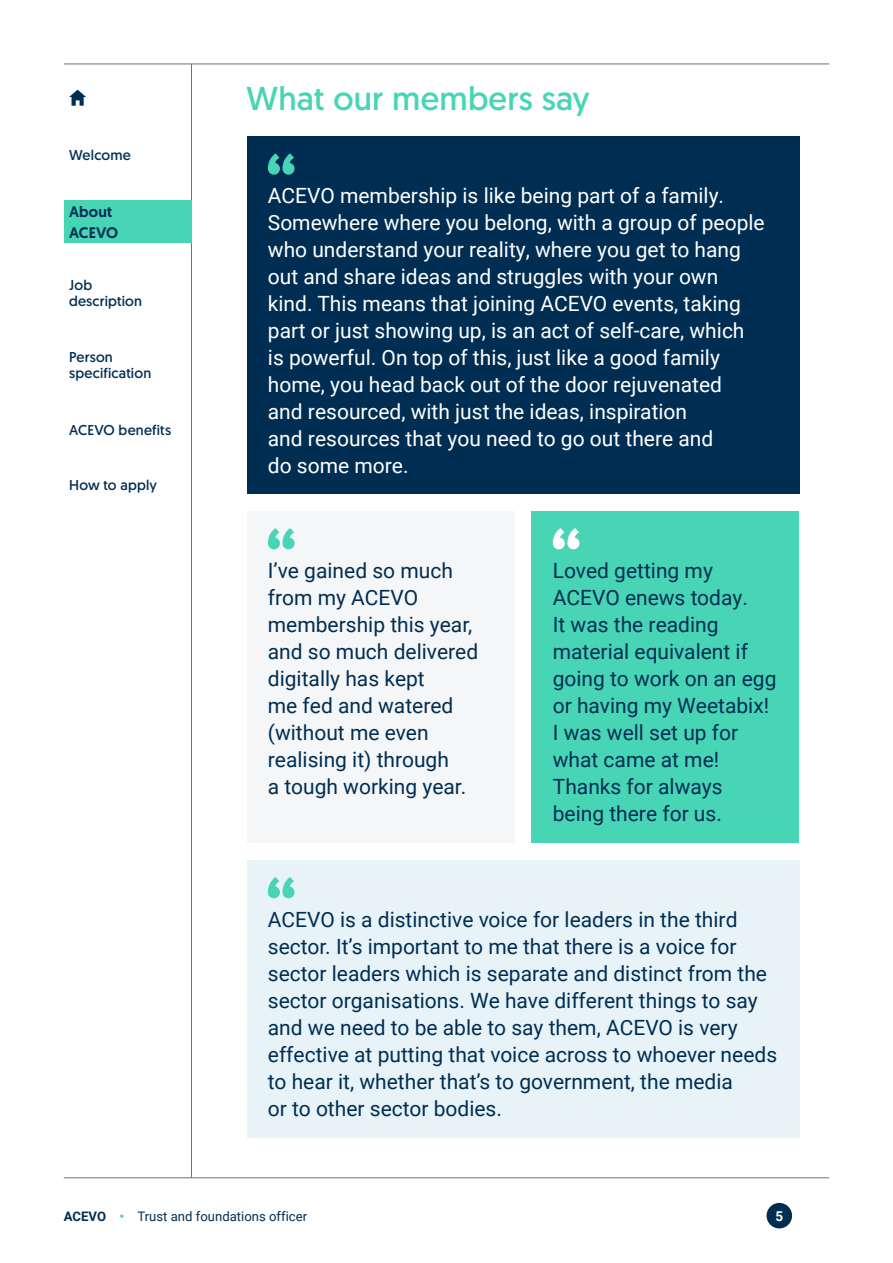
<style>
.page{position:relative;width:893px;height:1263px;background:#fff}
.page>*{position:absolute;margin:0;border:0;box-sizing:border-box;transform-origin:0 0}
.t1{font:33px "Geomanist";letter-spacing:.01em;color:#48d5b5}
.t2{font:21px/27px "Roboto";color:#002e53}
.t3{font:21px/27px "Roboto";color:#fff}
.t4{font:500 15.15px/20.1px "Geomanist";letter-spacing:.01em;color:#002e53}
.t5{font:14.25px/15.8px "Geomanist";letter-spacing:.015em;color:#002e53}
.t6{font:700 13.5px "Roboto";color:#fff}
.t7{font:13.2px "Roboto";color:#002e53}
.s1{font-weight:700}
.s2{color:#48d5b5}
</style>
<div class="page">
<hr style="left:64px;top:64px;width:765px;height:1px;background:#707070">
<hr style="left:64px;top:1177px;width:765px;height:1px;background:#707070">
<hr style="left:191px;top:64px;width:1px;height:1113px;background:#707070">
<div style="left:767px;top:1203px;width:25px;height:25px;background:#002e53;border-radius:50%"></div>
<svg style="left:69px;top:90px;width:17px;height:16px"></svg>
<div style="left:247px;top:136px;width:552px;height:358px;background:#002e53"></div>
<div style="left:247px;top:860px;width:552px;height:278px;background:#e8f3f8"></div>
<div style="left:247px;top:511px;width:267px;height:331px;background:#f5f6f7"></div>
<div style="left:531px;top:511px;width:268px;height:331px;background:#48d5b5"></div>
<svg style="left:268px;top:528px;width:27px;height:21px"></svg>
<svg style="left:268px;top:877px;width:27px;height:21px"></svg>
<svg style="left:268px;top:153px;width:27px;height:22px"></svg>
<svg style="left:553px;top:528px;width:26px;height:21px"></svg>
<div style="left:64px;top:200px;width:127px;height:43px;background:#48d5b5"></div>
<p class="t5" style="left:69px;top:147px;width:63px">Welcome</p>
<p class="t4" style="left:69px;top:202px;width:51px">About<br>ACEVO</p>
<p class="t5" style="left:69px;top:203px;width:47px;line-height:17.9px">About<br>ACEVO</p>
<p class="t5" style="left:69px;top:277px;width:74px">Job description</p>
<p class="t5" style="left:69px;top:349px;width:84px">Person specification</p>
<p class="t5" style="left:69px;top:422px;width:104px">ACEVO benefits</p>
<p class="t5" style="left:69px;top:477px;width:89px">How to apply</p>
<h1 class="t1" style="left:247px;top:77px;width:345px">What our members say</h1>
<p class="t3" style="left:268px;top:181px;width:498px">ACEVO membership is like being part of a family.<br>Somewhere where you belong, with a group of people who understand your reality, where you get to hang out and share ideas and struggles with your own kind. This means that joining ACEVO events, taking part or just showing up, is an act of self-care, which is powerful. On top of this, just like a good family home, you head back out of the door rejuvenated<br>and resourced, with just the ideas, inspiration<br>and resources that you need to go out there and<br>do some more.</p>
<p class="t2" style="left:268px;top:556px;width:212px">I’ve gained so much from my ACEVO membership this year, and so much delivered digitally has kept<br>me fed and watered (without me even realising it) through<br>a tough working year.</p>
<p class="t2" style="left:553px;top:556px;width:225px">Loved getting my<br>ACEVO enews today.<br>It was the reading material equivalent if going to work on an egg or having my Weetabix!<br>I was well set up for what came at me!<br>Thanks for always being there for us.</p>
<p class="t2" style="left:268px;top:905px;width:511px">ACEVO is a distinctive voice for leaders in the third sector. It’s important to me that there is a voice for sector leaders which is separate and distinct from the sector organisations. We have different things to say and we need to be able to say them, ACEVO is very effective at putting that voice across to whoever needs to hear it, whether that’s to government, the media<br>or to other sector bodies.</p>
<p class="t7" style="left:64px;top:1207px;width:245px"><span class="s1">ACEVO</span> <span class="s2">○</span> Trust and foundations officer</p>
<p class="t6" style="left:775px;top:1206px;width:9px">5</p>
</div>
